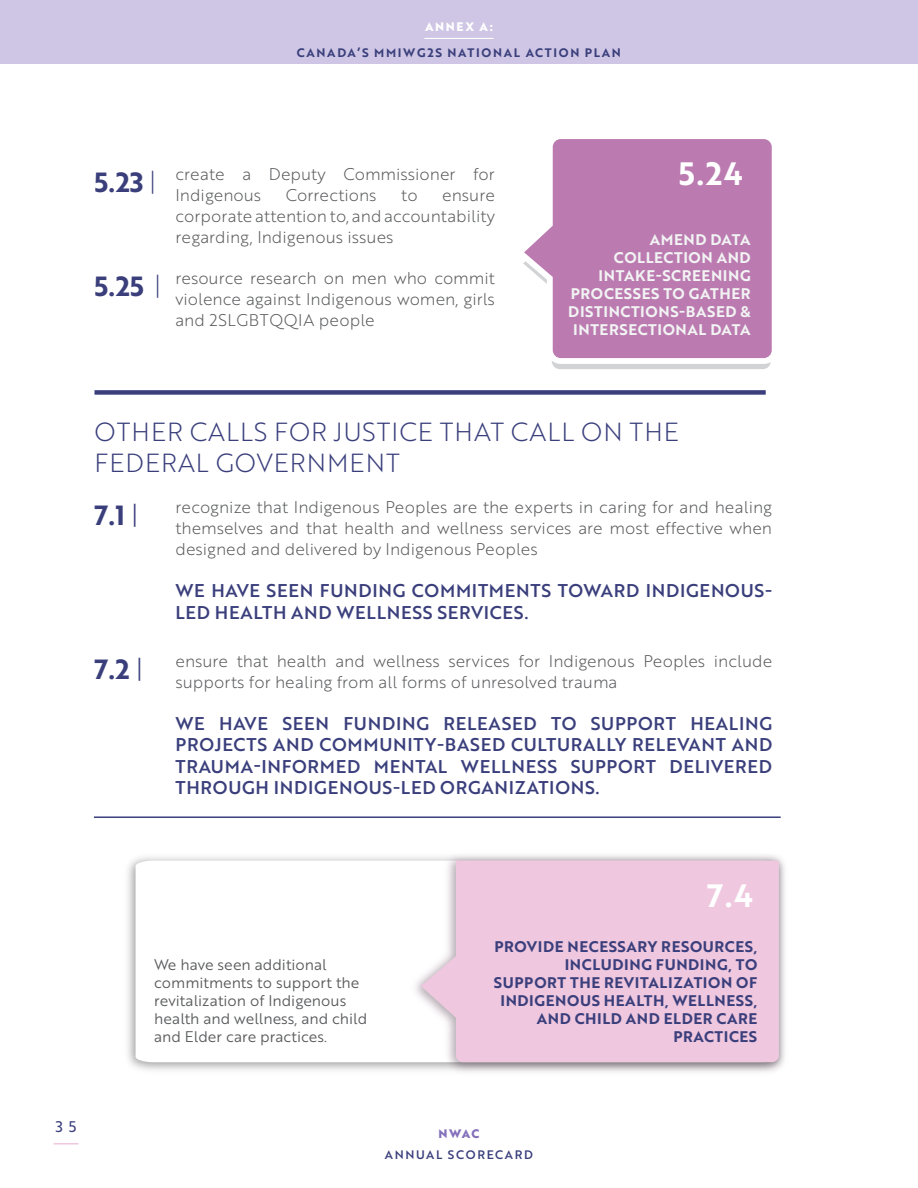
<style>
.page{position:relative;width:918px;height:1188px;background:#fff}
.page>*{position:absolute;margin:0;border:0;box-sizing:border-box;transform-origin:0 0}
.t1{font:31.5px "Brother 1816 Bold";color:#fff}
.t2{font:27px "Brother 1816 Bold";color:#3a3f7c}
.t3{font:25.5px/30.6px "Brother 1816 Light";letter-spacing:.04em;color:#3a3f7c}
.t4{font:18px/21.6px "Brother 1816 Medium";letter-spacing:.04em;color:#3a3f7c}
.t5{font:16.5px/21px "Brother 1816 Light";color:#58595b;text-align:justify}
.t6{font:15px/18px "Brother 1816 Bold";letter-spacing:.04em;color:#3a3f7c;text-align:right}
.t7{font:15px/18px "Brother 1816 Book";color:#58595b}
.t8{font:15px/18px "Brother 1816 Bold";letter-spacing:.04em;color:#f2f3f3;text-align:right}
.t9{font:15px "Brother 1816 Regular";color:#3a3f7c}
.t10{font:12px "Brother 1816 Bold";letter-spacing:.14em;color:#3a3f7c}
.t11{font:12px "Brother 1816 Medium";letter-spacing:.14em;color:#3a3f7c}
.t12{font:700 12px "Brother 1816 Extra";letter-spacing:.14em;color:#fff}
.t13{font:700 12px "Brother 1816 Extra";color:#8470bb}
.s1{font-family:"Brother 1816 Bold";font-size:27px;color:#3a3f7c}
.s2{font-family:"Brother 1816 Thin";font-size:27px;color:#3a3f7c}
.s3{font-family:"Brother 1816 Light"}
.s4{font-size:27px;color:#3a3f7c}
</style>
<div class="page">
<svg style="left:54px;top:1143px;width:24px;height:1px"></svg>
<div style="left:0;top:0;width:918px;height:64px;background:#cec6e4"></div>
<hr style="left:424px;top:38px;width:70px;height:1px;background:#fff">
<img style="left:127px;top:857px;width:278px;height:214px">
<svg style="left:136px;top:861px;width:269px;height:201px"></svg>
<img style="left:405px;top:855px;width:380px;height:217px">
<svg style="left:421px;top:861px;width:358px;height:201px;fill:#efc7df"></svg>
<div style="left:94px;top:390px;width:672px;height:5px;background:#3a3f7c"></div>
<hr style="left:94px;top:816px;width:687px;height:2px;background:#3a3f7c">
<svg style="left:552px;top:364px;width:218px;height:5px"></svg>
<svg style="left:524px;top:139px;width:248px;height:219px;fill:#bb7bb1"></svg>
<p class="t12" style="left:425px;top:17px;width:69px">ANNEX A:</p>
<p class="t10" style="left:297px;top:43px;width:326px">CANADA’S MMIWG2S NATIONAL ACTION PLAN</p>
<p class="t5" style="left:176px;top:163px;width:321px;text-indent:-81px"><span class="s1">5.23</span> <span class="s2">|</span> create a Deputy Commissioner for<br>Indigenous</p>
<p class="t5" style="left:286px;top:184px;width:92px">Corrections</p>
<p class="t5" style="left:401px;top:184px;width:18px">to</p>
<p class="t5" style="left:176px;top:184px;width:321px;text-indent:267px">ensure corporate attention to, and accountability regarding, Indigenous issues</p>
<p class="t5" style="left:176px;top:267px;width:321px;text-indent:-81px"><span class="s1">5.25</span> <span class="s2">|</span> resource research on men who commit violence against Indigenous women, girls and 2SLGBTQQIA people</p>
<h1 class="t1" style="left:679px;top:150px;width:66px">5.24</h1>
<p class="t8" style="left:568px;top:231px;width:184px">AMEND DATA<br>COLLECTION AND<br>INTAKE-SCREENING<br>PROCESSES TO GATHER<br>DISTINCTIONS-BASED &amp;<br>INTERSECTIONAL DATA</p>
<h3 class="t3" style="left:94px;top:416px;width:586px">OTHER CALLS FOR JUSTICE THAT CALL ON THE<br>FEDERAL GOVERNMENT</h3>
<h2 class="t2" style="left:94px;top:495px;width:46px">7.1 <span class="s3">|</span></h2>
<p class="t5" style="left:176px;top:496px;width:598px">recognize that Indigenous Peoples are the experts in caring for and healing themselves and that health and wellness services are most effective when designed and delivered by Indigenous Peoples</p>
<p class="t4" style="left:176px;top:579px;width:598px">WE HAVE SEEN FUNDING COMMITMENTS TOWARD INDIGENOUS-<br>LED HEALTH AND WELLNESS SERVICES.</p>
<p class="t5" style="left:176px;top:650px;width:598px;text-indent:-81px"><span class="s1">7.2</span> <span class="s4">|</span> ensure that health and wellness services for Indigenous Peoples include supports for healing from all forms of unresolved trauma</p>
<p class="t4" style="left:176px;top:712px;width:598px;text-align:justify">WE HAVE SEEN FUNDING RELEASED TO SUPPORT HEALING PROJECTS AND COMMUNITY-BASED CULTURALLY RELEVANT AND TRAUMA-INFORMED MENTAL WELLNESS SUPPORT DELIVERED THROUGH INDIGENOUS-LED ORGANIZATIONS.</p>
<p class="t9" style="left:56px;top:1116px;width:22px">3 5</p>
<p class="t7" style="left:154px;top:955px;width:215px">We have seen additional commitments to support the revitalization of Indigenous health and wellness, and child and Elder care practices.</p>
<h1 class="t1" style="left:707px;top:871px;width:47px">7.4</h1>
<p class="t6" style="left:494px;top:937px;width:265px">PROVIDE NECESSARY RESOURCES,<br>INCLUDING FUNDING, TO<br>SUPPORT THE REVITALIZATION OF<br>INDIGENOUS HEALTH, WELLNESS,<br>AND CHILD AND ELDER CARE<br>PRACTICES</p>
<p class="t13" style="left:439px;top:1125px;width:42px">NWAC</p>
<p class="t11" style="left:385px;top:1146px;width:150px">ANNUAL SCORECARD</p>
</div>
